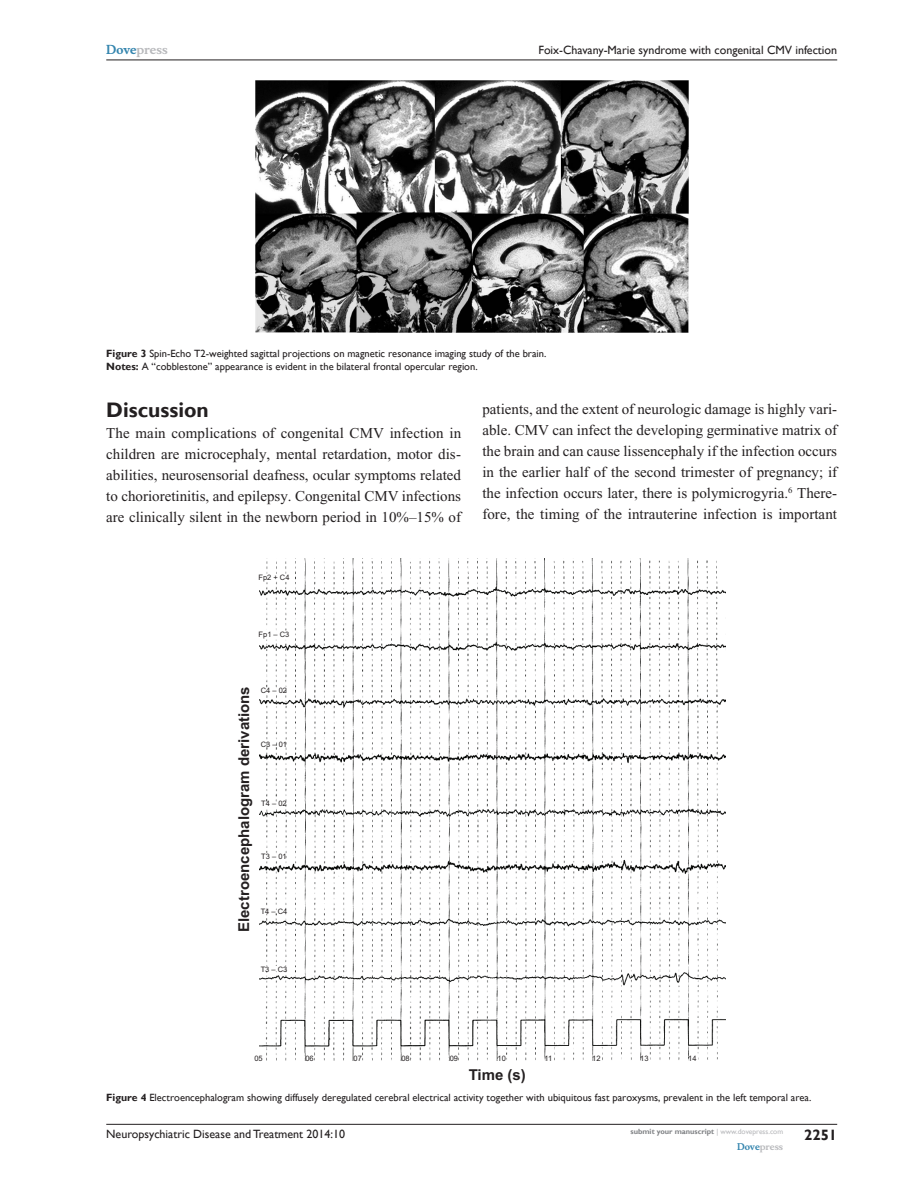
<style>
.page{position:relative;width:918px;height:1188px;background:#fff}
.page>*{position:absolute;margin:0;border:0;box-sizing:border-box;transform-origin:0 0}
.t1{font:700 21px "Gill Sans";color:#231f20}
.TxF{font:15px/21px "Times New Roman";color:#231f20;text-align:justify}
.t2{font:700 15px "Arial";color:#231f20}
.RunFolio-R{font:700 15px "Gill Sans";color:#231f20}
.RunH-R{font:12px "Gill Sans";color:#231f20}
.RunF-R{font:12px "Gill Sans";color:#231f20}
.RunH-Brand-R{font:700 12px "Musee";color:#b8b9bc}
.FigC{font:10.5px "Gill Sans";color:#231f20}
.FigSNRI{font:10.5px "Gill Sans";color:#231f20}
.RunF-Brand-R{font:700 9px "Musee";color:#b8b9bc}
.t3{font:7.5px "Arial";color:#231f20}
.RunF-SubmityourMS-R{font:700 7.5px "Gill Sans";color:#808285}
.s1{color:#3485ae}
.s2{font-weight:700}
.s3{font-weight:400;color:#b8b9bc}
</style>
<div class="page">
<hr style="left:106px;top:1124px;width:731px;height:1px;background:#231f20">
<hr style="left:106px;top:60px;width:731px;height:1px;background:#231f20">
<img style="left:255px;top:81px;width:433px;height:251px">
<img style="left:259px;top:558px;width:467px;height:502px">
<p class="RunH-Brand-R" style="left:106px;top:43px;width:63px"><span class="s1">Dove</span>press</p>
<p class="RunH-R" style="left:539px;top:43px;width:300px">Foix-Chavany-Marie syndrome with congenital CMV infection</p>
<p class="FigC" style="left:106px;top:347px;width:442px"><span class="s2">Figure 3</span> Spin-Echo T2-weighted sagittal projections on magnetic resonance imaging study of the brain.</p>
<p class="FigSNRI" style="left:106px;top:360px;width:373px"><span class="s2">Notes:</span> A “cobblestone” appearance is evident in the bilateral frontal opercular region.</p>
<h1 class="t1" style="left:106px;top:397px;width:104px">Discussion</h1>
<p class="TxF" style="left:106px;top:423px;width:356px">The main complications of congenital CMV infection in children are microcephaly, mental retardation, motor dis&shy;abilities, neurosensorial deafness, ocular symptoms related to chorioretinitis, and epilepsy. Congenital CMV infections are clinically silent in the newborn period in 10%–15% of</p>
<p class="TxF" style="left:482px;top:399px;width:356px">patients, and the extent of neurologic damage is highly vari&shy;able. CMV can infect the developing germinative matrix of the brain and can cause lissencephaly if the infection occurs in the earlier half of the second trimester of pregnancy; if the infection occurs later, there is polymicrogyria.<sup>6</sup> There&shy;fore, the timing of the intrauterine infection is important</p>
<p class="t3" style="left:258px;top:573px;width:33px">Fp2 + C4</p>
<p class="t3" style="left:259px;top:629px;width:32px">Fp1 – C3</p>
<p class="t2" style="left:234px;top:932px;width:247px;rotate:-90deg">Electroencephalogram derivations</p>
<p class="t3" style="left:261px;top:685px;width:28px">C4 – 02</p>
<p class="t3" style="left:261px;top:739px;width:28px">C3 – 01</p>
<p class="t3" style="left:261px;top:798px;width:27px">T4 – 02</p>
<p class="t3" style="left:261px;top:851px;width:27px">T3 – 01</p>
<p class="t3" style="left:261px;top:907px;width:28px">T4 – C4</p>
<p class="t3" style="left:261px;top:964px;width:28px">T3 – C3</p>
<p class="t3" style="left:254px;top:1053px;width:10px">05</p>
<p class="t3" style="left:305px;top:1053px;width:10px">06</p>
<p class="t3" style="left:354px;top:1053px;width:10px">07</p>
<p class="t3" style="left:401px;top:1053px;width:10px">08</p>
<p class="t3" style="left:450px;top:1053px;width:10px">09</p>
<p class="t3" style="left:498px;top:1053px;width:10px">10</p>
<p class="t3" style="left:545px;top:1053px;width:9px">11</p>
<p class="t3" style="left:592px;top:1053px;width:10px">12</p>
<p class="t3" style="left:640px;top:1053px;width:10px">13</p>
<p class="t3" style="left:688px;top:1053px;width:10px">14</p>
<p class="t2" style="left:469px;top:1064px;width:59px">Time (s)</p>
<p class="FigC" style="left:106px;top:1091px;width:707px"><span class="s2">Figure 4</span> Electroencephalogram showing diffusely deregulated cerebral electrical activity together with ubiquitous fast paroxysms, prevalent in the left temporal area.</p>
<p class="RunF-R" style="left:106px;top:1127px;width:241px">Neuropsychiatric Disease and Treatment 2014:10</p>
<p class="RunF-SubmityourMS-R" style="left:631px;top:1127px;width:154px">submit your manuscript <span class="s3">| www.dovepress.com</span></p>
<p class="RunF-Brand-R" style="left:737px;top:1141px;width:48px"><span class="s1">Dove</span>press</p>
<p class="RunFolio-R" style="left:804px;top:1126px;width:35px">2251</p>
</div>
